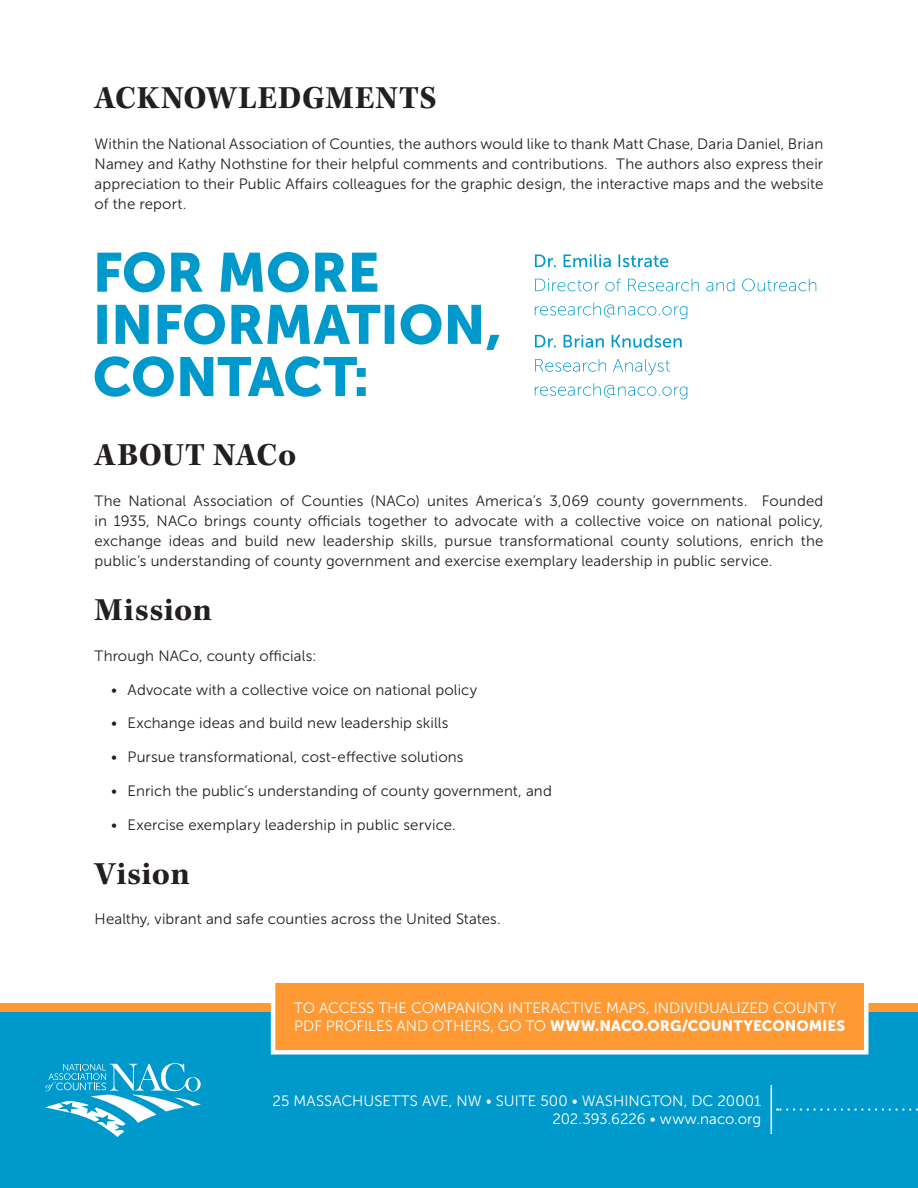
<style>
.page{position:relative;width:918px;height:1188px;background:#fff}
.page>*{position:absolute;margin:0;border:0;box-sizing:border-box;transform-origin:0 0}
.body_justified_main{font:700 33px "Kepler Std";letter-spacing:.02em;color:#231f20}
.body_justified_main-2{font:15px/20.2px "Museo Sans 300";letter-spacing:.01em;color:#231f20;text-align:justify}
.t1{font:15px/18px "Museo Sans 300";letter-spacing:.005em;color:#fff}
.s1{font-family:"Museo Sans 900"}
</style>
<div class="page">
<div style="left:0;top:1011px;width:918px;height:177px;background:#09c"></div>
<div style="left:0;top:1003px;width:918px;height:8px;background:#f93"></div>
<svg style="left:45px;top:1063px;width:156px;height:74px"></svg>
<div style="left:273px;top:981px;width:593px;height:71px;background:#f93"></div>
<div style="left:271px;top:978px;width:597px;height:77px;border:4px solid #fff"></div>
<svg style="left:777px;top:1108px;width:141px;height:3px"></svg>
<hr style="left:771px;top:1085px;width:1px;height:49px;background:#fff">
<svg style="left:535px;top:383px;width:152px;height:16px"></svg>
<svg style="left:535px;top:359px;width:135px;height:16px"></svg>
<svg style="left:535px;top:335px;width:147px;height:13px"></svg>
<svg style="left:535px;top:303px;width:152px;height:16px"></svg>
<svg style="left:535px;top:278px;width:281px;height:13px"></svg>
<svg style="left:535px;top:254px;width:133px;height:13px"></svg>
<svg style="left:95px;top:356px;width:271px;height:41px"></svg>
<svg style="left:97px;top:304px;width:403px;height:46px"></svg>
<svg style="left:97px;top:252px;width:280px;height:40px"></svg>
<p class="body_justified_main" style="left:95px;top:79px;width:344px">ACKNOWLEDGMENTS</p>
<p class="body_justified_main-2" style="left:95px;top:133px;width:730px">Within the National Association of Counties, the authors would like to thank Matt Chase, Daria Daniel, Brian Namey and Kathy Nothstine for their helpful comments and contributions. The authors also express their appreciation to their Public Affairs colleagues for the graphic design, the interactive maps and the website of the report.</p>
<p class="body_justified_main" style="left:95px;top:436px;width:203px">ABOUT NACo</p>
<p class="body_justified_main-2" style="left:95px;top:490px;width:730px">The National Association of Counties (NACo) unites America’s 3,069 county governments. Founded in 1935, NACo brings county officials together to advocate with a collective voice on national policy, exchange ideas and build new leadership skills, pursue transformational county solutions, enrich the public’s understanding of county government and exercise exemplary leadership in public service.</p>
<p class="body_justified_main" style="left:95px;top:591px;width:119px">Mission</p>
<p class="body_justified_main-2" style="left:95px;top:646px;width:223px">Through NACo, county officials:</p>
<p class="body_justified_main-2" style="left:111px;top:679px;width:368px">• Advocate with a collective voice on national policy</p>
<p class="body_justified_main-2" style="left:111px;top:713px;width:339px">• Exchange ideas and build new leadership skills</p>
<p class="body_justified_main-2" style="left:111px;top:747px;width:354px">• Pursue transformational, cost-effective solutions</p>
<p class="body_justified_main-2" style="left:111px;top:781px;width:442px">• Enrich the public’s understanding of county government, and</p>
<p class="body_justified_main-2" style="left:111px;top:814px;width:346px">• Exercise exemplary leadership in public service.</p>
<p class="body_justified_main" style="left:95px;top:855px;width:97px">Vision</p>
<p class="body_justified_main-2" style="left:95px;top:909px;width:408px">Healthy, vibrant and safe counties across the United States.</p>
<p class="t1" style="left:294px;top:999px;width:552px">TO ACCESS THE COMPANION INTERACTIVE MAPS, INDIVIDUALIZED COUNTY<br>PDF PROFILES AND OTHERS, GO TO <span class="s1">WWW.NACO.ORG/COUNTYECONOMIES</span></p>
<p class="t1" style="left:273px;top:1092px;width:490px;text-align:right">25 MASSACHUSETTS AVE, NW • SUITE 500 • WASHINGTON, DC 20001<br>202.393.6226 • www.naco.org</p>
</div>
